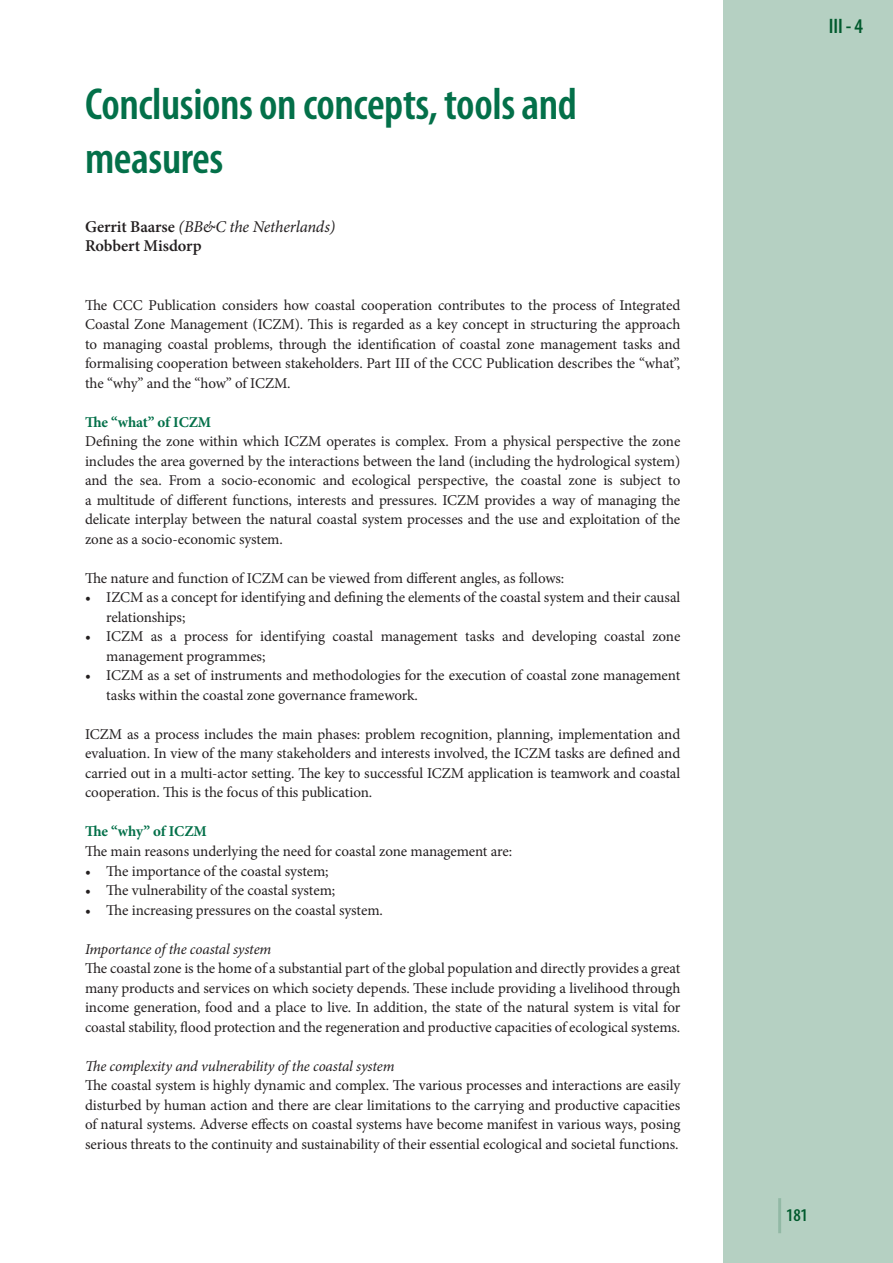
<style>
.page{position:relative;width:893px;height:1263px;background:#fff}
.page>*{position:absolute;margin:0;border:0;box-sizing:border-box;transform-origin:0 0}
.t1{font:600 condensed 45px/54px "Myriad Pro";letter-spacing:-.01em;color:#037049}
.t2{font:600 condensed 21px "Myriad Pro";color:#005a2d}
.t3{font:600 condensed 18px "Myriad Pro";color:#005a2d}
.t4{font:600 16.5px/19.8px "Minion Pro";letter-spacing:-.005em;color:#231f20}
.t5{font:15px/19.5px "Minion Pro";letter-spacing:-.005em;color:#231f20;text-align:justify}
.t6{font:italic 15px "Minion Pro";letter-spacing:-.015em;color:#231f20}
.t7{font:700 15px "Minion Pro";letter-spacing:-.005em;color:#037049}
.s1{font-weight:400;font-style:italic}
</style>
<div class="page">
<div style="left:723px;top:0;width:170px;height:1263px;background:#b5d0c2"></div>
<hr style="left:778px;top:1198px;width:3px;height:35px;background:#005a2d">
<h1 class="t1" style="left:85px;top:76px;width:493px">Conclusions on concepts, tools and measures</h1>
<p class="t4" style="left:85px;top:216px;width:252px">Gerrit Baarse <span class="s1">(BB&amp;C the Netherlands)<br></span>Robbert Misdorp</p>
<p class="t5" style="left:85px;top:295px;width:597px">The CCC Publication considers how coastal cooperation contributes to the process of Integrated Coastal Zone Management (ICZM). This is regarded as a key concept in structuring the approach to managing coastal problems, through the identification of coastal zone management tasks and formalising cooperation between stakeholders. Part III of the CCC Publication describes the “what”, the “why” and the “how” of ICZM.</p>
<p class="t7" style="left:85px;top:412px;width:128px">The “what” of ICZM</p>
<p class="t5" style="left:85px;top:432px;width:597px">Defining the zone within which ICZM operates is complex. From a physical perspective the zone includes the area governed by the interactions between the land (including the hydrological system) and the sea. From a socio-economic and ecological perspective, the coastal zone is subject to a multitude of different functions, interests and pressures. ICZM provides a way of managing the delicate interplay between the natural coastal system processes and the use and exploitation of the zone as a socio-economic system.</p>
<p class="t5" style="left:85px;top:568px;width:481px">The nature and function of ICZM can be viewed from different angles, as follows:</p>
<p class="t5" style="left:106px;top:588px;width:576px;text-indent:-21px">• IZCM as a concept for identifying and defining the elements of the coastal system and their causal relationships;</p>
<p class="t5" style="left:106px;top:627px;width:576px;text-indent:-21px">• ICZM as a process for identifying coastal management tasks and developing coastal zone management programmes;</p>
<p class="t5" style="left:106px;top:666px;width:575px;text-indent:-21px">• ICZM as a set of instruments and methodologies for the execution of coastal zone management tasks within the coastal zone governance framework.</p>
<p class="t5" style="left:85px;top:724px;width:597px">ICZM as a process includes the main phases: problem recognition, planning, implementation and evaluation. In view of the many stakeholders and interests involved, the ICZM tasks are defined and carried out in a multi-actor setting. The key to successful ICZM application is teamwork and coastal cooperation. This is the focus of this publication.</p>
<p class="t7" style="left:85px;top:821px;width:123px">The “why” of ICZM</p>
<p class="t5" style="left:85px;top:841px;width:429px">The main reasons underlying the need for coastal zone management are:</p>
<p class="t5" style="left:85px;top:861px;width:245px">• The importance of the coastal system;</p>
<p class="t5" style="left:85px;top:880px;width:252px">• The vulnerability of the coastal system;</p>
<p class="t5" style="left:85px;top:900px;width:299px">• The increasing pressures on the coastal system.</p>
<p class="t6" style="left:85px;top:938px;width:188px">Importance of the coastal system</p>
<p class="t5" style="left:85px;top:958px;width:597px">The coastal zone is the home of a substantial part of the global population and directly provides a great many products and services on which society depends. These include providing a livelihood through income generation, food and a place to live. In addition, the state of the natural system is vital for coastal stability, flood protection and the regeneration and productive capacities of ecological systems.</p>
<p class="t6" style="left:85px;top:1055px;width:311px">The complexity and vulnerability of the coastal system</p>
<p class="t5" style="left:85px;top:1075px;width:597px">The coastal system is highly dynamic and complex. The various processes and interactions are easily disturbed by human action and there are clear limitations to the carrying and productive capacities of natural systems. Adverse effects on coastal systems have become manifest in various ways, posing serious threats to the continuity and sustainability of their essential ecological and societal functions.</p>
<h2 class="t2" style="left:829px;top:13px;width:36px">III - 4</h2>
<p class="t3" style="left:786px;top:1204px;width:23px">181</p>
</div>
